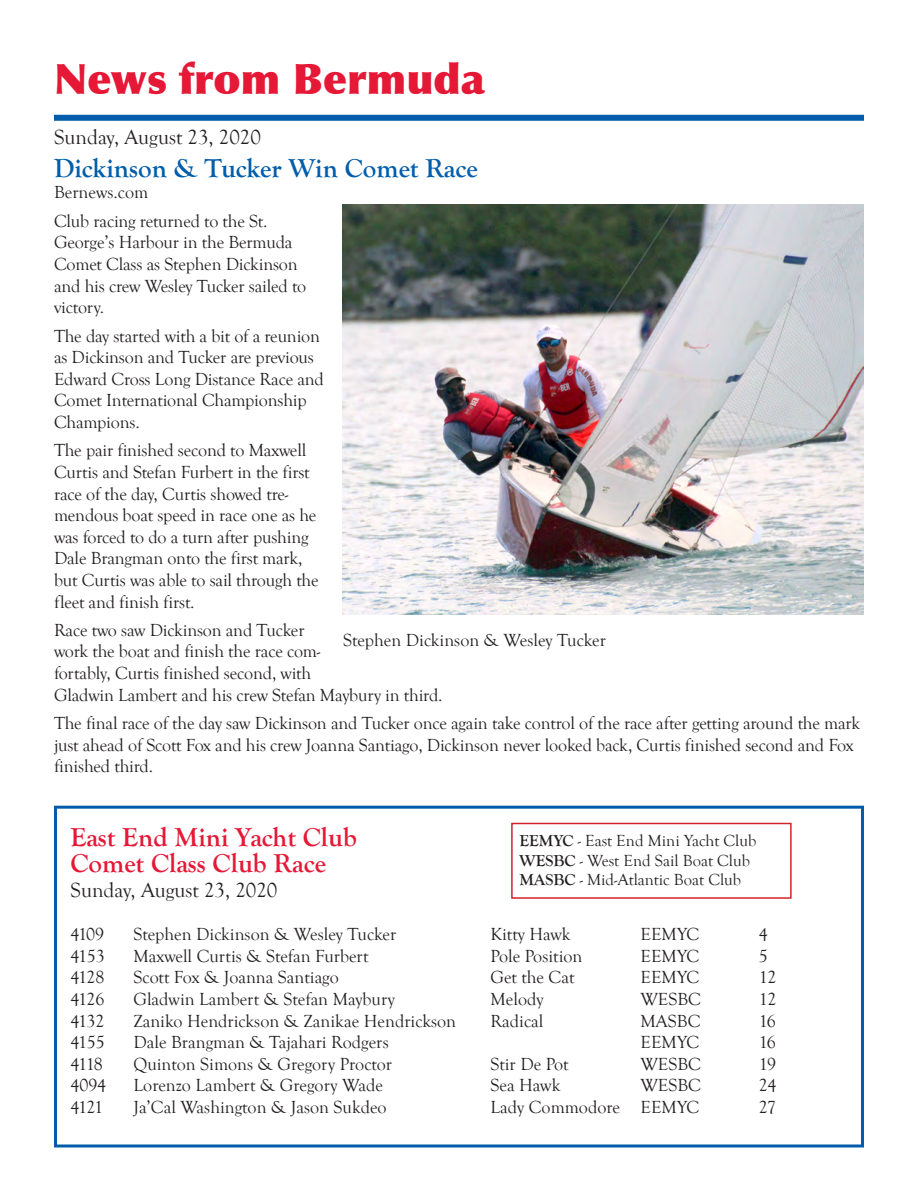
<style>
.page{position:relative;width:918px;height:1188px;background:#fff}
.page>*{position:absolute;margin:0;border:0;box-sizing:border-box;transform-origin:0 0}
.t1{font:900 42px "Optima";color:#e51836}
.t2{font:700 27px/25.5px "Goudy Old Style T";color:#e51836}
.t3{font:700 27px "Goudy Old Style T";color:#015dab}
.t4{font:21px "Goudy Old Style T";color:#231f20}
.t5{font:18px/21.6px "Goudy Old Style T";letter-spacing:-.01em;color:#231f20}
.t6{font:16.5px "Goudy Old Style T";color:#231f20}
.s1{font-weight:700}
</style>
<div class="page">
<div style="left:54px;top:115px;width:810px;height:6px;background:#015dab"></div>
<div style="left:54px;top:806px;width:810px;height:342px;border:3px solid #015dab"></div>
<img style="left:343px;top:204px;width:521px;height:411px">
<div style="left:511px;top:823px;width:281px;height:76px;border:2px solid #d1232a"></div>
<p class="t1" style="left:54px;top:54px;width:432px">News from Bermuda</p>
<p class="t4" style="left:54px;top:126px;width:208px">Sunday, August 23, 2020</p>
<p class="t3" style="left:54px;top:153px;width:426px">Dickinson &amp; Tucker Win Comet Race</p>
<p class="t5" style="left:54px;top:182px;width:96px">Bernews.com</p>
<p class="t5" style="left:54px;top:211px;width:254px">Club racing returned to the St.<br>George’s Harbour in the Bermuda<br>Comet Class as Stephen Dickinson and his crew Wesley Tucker sailed to victory.</p>
<p class="t5" style="left:54px;top:325px;width:271px">The day started with a bit of a reunion as Dickinson and Tucker are previous<br>Edward Cross Long Distance Race and<br>Comet International Championship<br>Champions.</p>
<p class="t5" style="left:54px;top:440px;width:266px">The pair finished second to Maxwell Curtis and Stefan Furbert in the first race of the day, Curtis showed tre&shy;mendous boat speed in race one as he was forced to do a turn after pushing Dale Brangman onto the first mark, but Curtis was able to sail through the fleet and finish first.</p>
<p class="t5" style="left:54px;top:620px;width:390px">Race two saw Dickinson and Tucker<br>work the boat and finish the race com-<br>fortably, Curtis finished second, with<br>Gladwin Lambert and his crew Stefan Maybury in third.</p>
<p class="t5" style="left:54px;top:713px;width:808px">The final race of the day saw Dickinson and Tucker once again take control of the race after getting around the mark just ahead of Scott Fox and his crew Joanna Santiago, Dickinson never looked back, Curtis finished second and Fox finished third.</p>
<p class="t5" style="left:343px;top:630px;width:264px">Stephen Dickinson &amp; Wesley Tucker</p>
<p class="t2" style="left:70px;top:825px;width:288px">East End Mini Yacht Club<br>Comet Class Club Race</p>
<p class="t4" style="left:70px;top:879px;width:208px">Sunday, August 23, 2020</p>
<p class="t5" style="left:70px;top:924px;width:35px">4109</p>
<p class="t5" style="left:134px;top:924px;width:264px">Stephen Dickinson &amp; Wesley Tucker</p>
<p class="t5" style="left:490px;top:924px;width:82px">Kitty Hawk</p>
<p class="t5" style="left:640px;top:924px;width:60px">EEMYC</p>
<p class="t5" style="left:759px;top:924px;width:10px">4</p>
<p class="t5" style="left:70px;top:946px;width:36px">4153</p>
<p class="t5" style="left:134px;top:946px;width:237px">Maxwell Curtis &amp; Stefan Furbert</p>
<p class="t5" style="left:490px;top:946px;width:93px">Pole Position</p>
<p class="t5" style="left:640px;top:946px;width:60px">EEMYC</p>
<p class="t5" style="left:759px;top:946px;width:10px">5</p>
<p class="t5" style="left:70px;top:967px;width:36px">4128</p>
<p class="t5" style="left:134px;top:967px;width:207px">Scott Fox &amp; Joanna Santiago</p>
<p class="t5" style="left:490px;top:967px;width:85px">Get the Cat</p>
<p class="t5" style="left:640px;top:967px;width:60px">EEMYC</p>
<p class="t5" style="left:759px;top:967px;width:19px">12</p>
<p class="t5" style="left:70px;top:989px;width:36px">4126</p>
<p class="t5" style="left:134px;top:989px;width:263px">Gladwin Lambert &amp; Stefan Maybury</p>
<p class="t5" style="left:490px;top:989px;width:55px">Melody</p>
<p class="t5" style="left:640px;top:989px;width:62px">WESBC</p>
<p class="t5" style="left:759px;top:989px;width:19px">12</p>
<p class="t5" style="left:70px;top:1010px;width:36px">4132</p>
<p class="t5" style="left:134px;top:1010px;width:324px">Zaniko Hendrickson &amp; Zanikae Hendrickson</p>
<p class="t5" style="left:490px;top:1010px;width:54px">Radical</p>
<p class="t5" style="left:640px;top:1010px;width:62px">MASBC</p>
<p class="t5" style="left:759px;top:1010px;width:18px">16</p>
<p class="t5" style="left:70px;top:1032px;width:36px">4155</p>
<p class="t5" style="left:134px;top:1032px;width:257px">Dale Brangman &amp; Tajahari Rodgers</p>
<p class="t5" style="left:640px;top:1032px;width:60px">EEMYC</p>
<p class="t5" style="left:759px;top:1032px;width:18px">16</p>
<p class="t5" style="left:70px;top:1054px;width:34px">4118</p>
<p class="t5" style="left:134px;top:1054px;width:260px">Quinton Simons &amp; Gregory Proctor</p>
<p class="t5" style="left:490px;top:1054px;width:80px">Stir De Pot</p>
<p class="t5" style="left:640px;top:1054px;width:62px">WESBC</p>
<p class="t5" style="left:759px;top:1054px;width:19px">19</p>
<p class="t5" style="left:70px;top:1075px;width:37px">4094</p>
<p class="t5" style="left:134px;top:1075px;width:251px">Lorenzo Lambert &amp; Gregory Wade</p>
<p class="t5" style="left:490px;top:1075px;width:71px">Sea Hawk</p>
<p class="t5" style="left:640px;top:1075px;width:62px">WESBC</p>
<p class="t5" style="left:759px;top:1075px;width:19px">24</p>
<p class="t5" style="left:70px;top:1097px;width:34px">4121</p>
<p class="t5" style="left:134px;top:1097px;width:255px">Ja’Cal Washington &amp; Jason Sukdeo</p>
<p class="t5" style="left:490px;top:1097px;width:210px">Lady Commodore EEMYC</p>
<p class="t5" style="left:759px;top:1097px;width:19px">27</p>
<p class="t6" style="left:519px;top:831px;width:239px"><span class="s1">EEMYC</span> - East End Mini Yacht Club</p>
<p class="t6" style="left:519px;top:851px;width:232px"><span class="s1">WESBC</span> - West End Sail Boat Club</p>
<p class="t6" style="left:519px;top:871px;width:223px"><span class="s1">MASBC</span> - Mid-Atlantic Boat Club</p>
</div>
